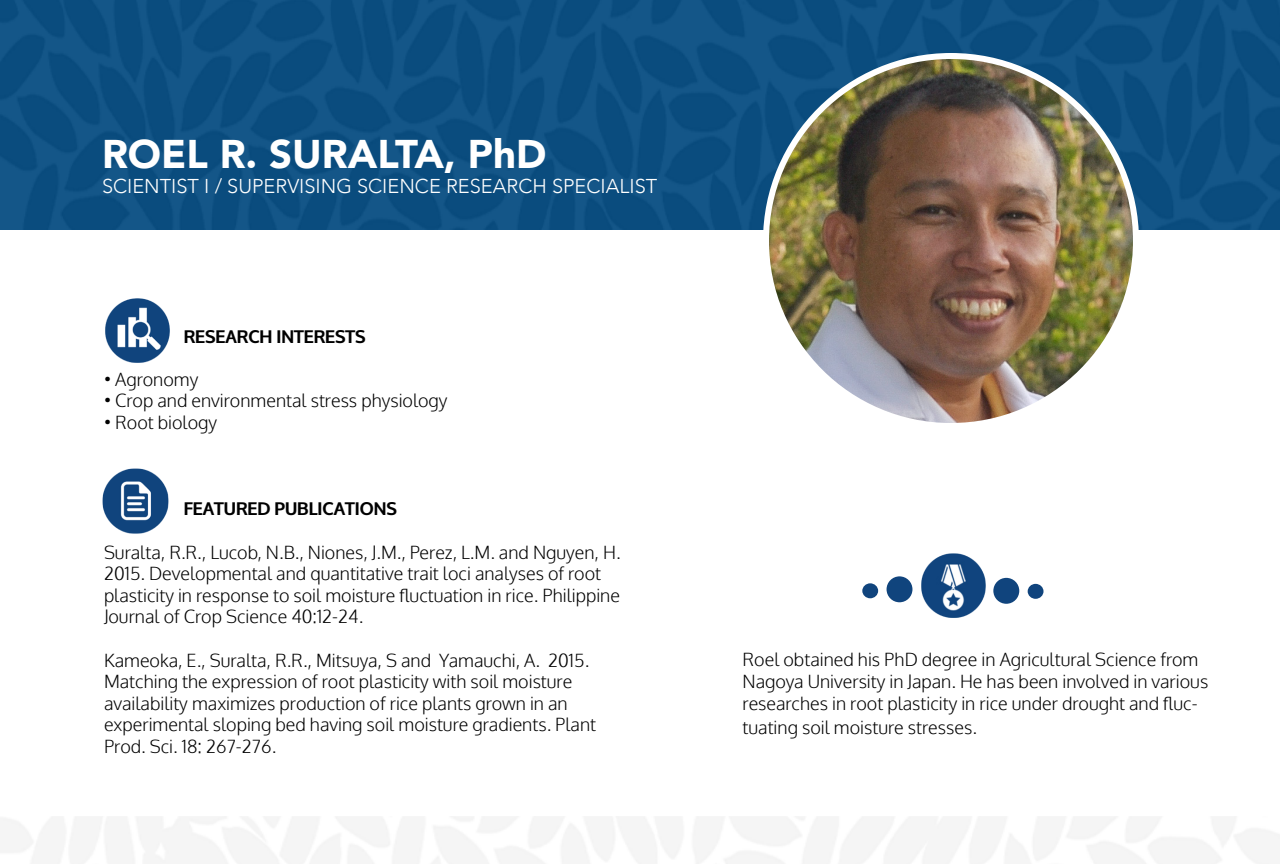
<style>
.page{position:relative;width:1280px;height:864px;background:#fff}
.page>*{position:absolute;margin:0;border:0;box-sizing:border-box;transform-origin:0 0}
.t1{font:900 40px "Avenir LT";color:#fff}
.t2{font:300 20px "Avenir LT";color:#fff}
.t3{font:300 18px/21.6px "Oxygen";color:#000}
.t4{font:700 18px "Oxygen";color:#000}
</style>
<div class="page">
<img style="left:105px;top:298px;width:65px;height:65px">
<img style="left:0;top:0;width:1280px;height:230px">
<img style="left:766px;top:56px;width:370px;height:370px;border-radius:185px">
<img style="left:906px;top:553px;width:89px;height:65px">
<div style="left:887px;top:576px;width:25px;height:26px;background:#10447d;border-radius:50%"></div>
<div style="left:993px;top:578px;width:26px;height:26px;background:#10447d;border-radius:50%"></div>
<div style="left:862px;top:583px;width:16px;height:15px;background:#10447d;border-radius:50%"></div>
<div style="left:1028px;top:584px;width:16px;height:15px;background:#10447d;border-radius:50%"></div>
<img style="left:102px;top:468px;width:67px;height:66px">
<p class="t1" style="left:102px;top:130px;width:446px">ROEL R. SURALTA, PhD</p>
<p class="t2" style="left:102px;top:174px;width:557px">SCIENTIST I / SUPERVISING SCIENCE RESEARCH SPECIALIST</p>
<p class="t4" style="left:184px;top:325px;width:183px">RESEARCH INTERESTS</p>
<p class="t3" style="left:104px;top:369px;width:96px">• Agronomy</p>
<p class="t3" style="left:104px;top:391px;width:345px">• Crop and environmental stress physiology</p>
<p class="t3" style="left:104px;top:412px;width:115px">• Root biology</p>
<p class="t4" style="left:184px;top:498px;width:215px">FEATURED PUBLICATIONS</p>
<p class="t3" style="left:104px;top:542px;width:518px">Suralta, R.R., Lucob, N.B., Niones, J.M., Perez, L.M. and Nguyen, H.<br>2015. Developmental and quantitative trait loci analyses of root plasticity in response to soil moisture fluctuation in rice. Philippine Journal of Crop Science 40:12-24.</p>
<p class="t3" style="left:104px;top:650px;width:494px">Kameoka, E., Suralta, R.R., Mitsuya, S and Yamauchi, A. 2015.<br>Matching the expression of root plasticity with soil moisture availability maximizes production of rice plants grown in an experimental sloping bed having soil moisture gradients. Plant Prod. Sci. 18: 267-276.</p>
<p class="t3" style="left:743px;top:650px;width:467px">Roel obtained his PhD degree in Agricultural Science from<br>Nagoya University in Japan. He has been involved in various researches in root plasticity in rice under drought and fluc-</p>
<p class="t3" style="left:743px;top:717px;width:236px">tuating soil moisture stresses.</p>
</div>
